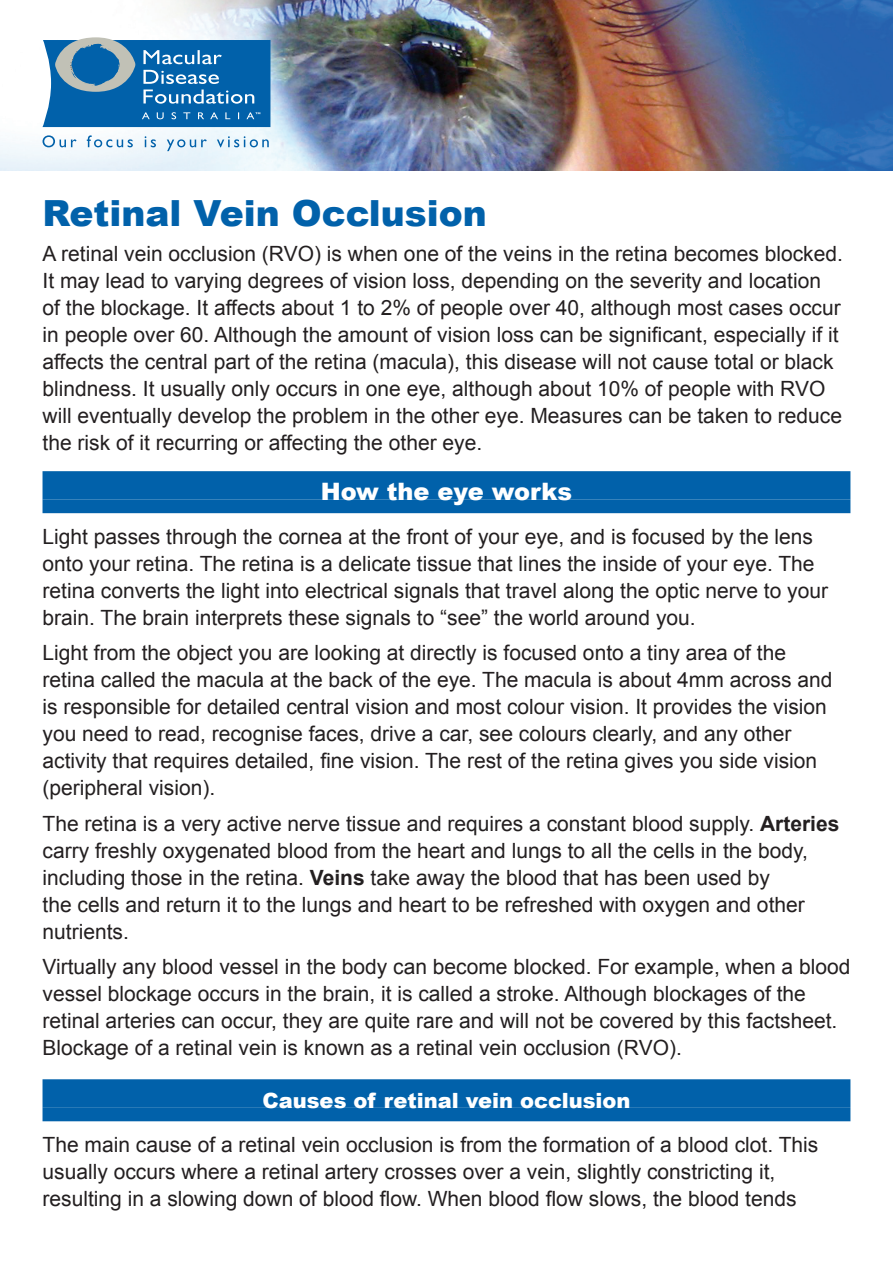
<style>
.page{position:relative;width:893px;height:1263px;background:#fff}
.page>*{position:absolute;margin:0;border:0;box-sizing:border-box;transform-origin:0 0}
.Header_1{font:900 36px "Arial";color:#0161aa}
.Header_2{font:900 24px "Arial";color:#fff}
.t1{font:21px/27px "Arial";color:#231f20}
.Header_2-2{font:900 21px "Arial";color:#fff}
.s1{font-weight:700}
</style>
<div class="page">
<img style="left:0;top:0;width:893px;height:170px">
<div style="left:43px;top:471px;width:807px;height:29px;background:#0161aa"></div>
<div style="left:43px;top:500px;width:807px;height:13px;background:#0161aa"></div>
<div style="left:43px;top:1079px;width:807px;height:29px;background:#0161aa"></div>
<div style="left:43px;top:1108px;width:807px;height:13px;background:#0161aa"></div>
<svg style="left:43px;top:135px;width:34px;height:12px"></svg>
<svg style="left:87px;top:135px;width:46px;height:12px"></svg>
<svg style="left:145px;top:136px;width:11px;height:11px"></svg>
<svg style="left:167px;top:139px;width:40px;height:12px"></svg>
<svg style="left:217px;top:136px;width:52px;height:11px"></svg>
<svg style="left:43px;top:37px;width:227px;height:90px;background:#2f7cb4"></svg>
<p class="Header_1" style="left:43px;top:187px;width:446px">Retinal Vein Occlusion</p>
<p class="t1" style="left:43px;top:240px;width:802px">A retinal vein occlusion (RVO) is when one of the veins in the retina becomes blocked.<br>It may lead to varying degrees of vision loss, depending on the severity and location of the blockage. It affects about 1 to 2% of people over 40, although most cases occur in people over 60. Although the amount of vision loss can be significant, especially if it affects the central part of the retina (macula), this disease will not cause total or black blindness. It usually only occurs in one eye, although about 10% of people with RVO will eventually develop the problem in the other eye. Measures can be taken to reduce the risk of it recurring or affecting the other eye.</p>
<p class="Header_2" style="left:321px;top:474px;width:253px">How the eye works</p>
<p class="t1" style="left:43px;top:523px;width:787px">Light passes through the cornea at the front of your eye, and is focused by the lens onto your retina. The retina is a delicate tissue that lines the inside of your eye. The retina converts the light into electrical signals that travel along the optic nerve to your brain. The brain interprets these signals to “see” the world around you.</p>
<p class="t1" style="left:43px;top:639px;width:791px">Light from the object you are looking at directly is focused onto a tiny area of the retina called the macula at the back of the eye. The macula is about 4mm across and is responsible for detailed central vision and most colour vision. It provides the vision you need to read, recognise faces, drive a car, see colours clearly, and any other activity that requires detailed, fine vision. The rest of the retina gives you side vision (peripheral vision).</p>
<p class="t1" style="left:43px;top:810px;width:798px">The retina is a very active nerve tissue and requires a constant blood supply. <span class="s1">Arteries </span>carry freshly oxygenated blood from the heart and lungs to all the cells in the body, including those in the retina. <span class="s1">Veins</span> take away the blood that has been used by<br>the cells and return it to the lungs and heart to be refreshed with oxygen and other nutrients.</p>
<p class="t1" style="left:43px;top:953px;width:809px">Virtually any blood vessel in the body can become blocked. For example, when a blood vessel blockage occurs in the brain, it is called a stroke. Although blockages of the retinal arteries can occur, they are quite rare and will not be covered by this factsheet.<br>Blockage of a retinal vein is known as a retinal vein occlusion (RVO).</p>
<p class="Header_2-2" style="left:262px;top:1085px;width:370px">Causes of retinal vein occlusion</p>
<p class="t1" style="left:43px;top:1131px;width:777px">The main cause of a retinal vein occlusion is from the formation of a blood clot. This usually occurs where a retinal artery crosses over a vein, slightly constricting it, resulting in a slowing down of blood flow. When blood flow slows, the blood tends</p>
</div>
